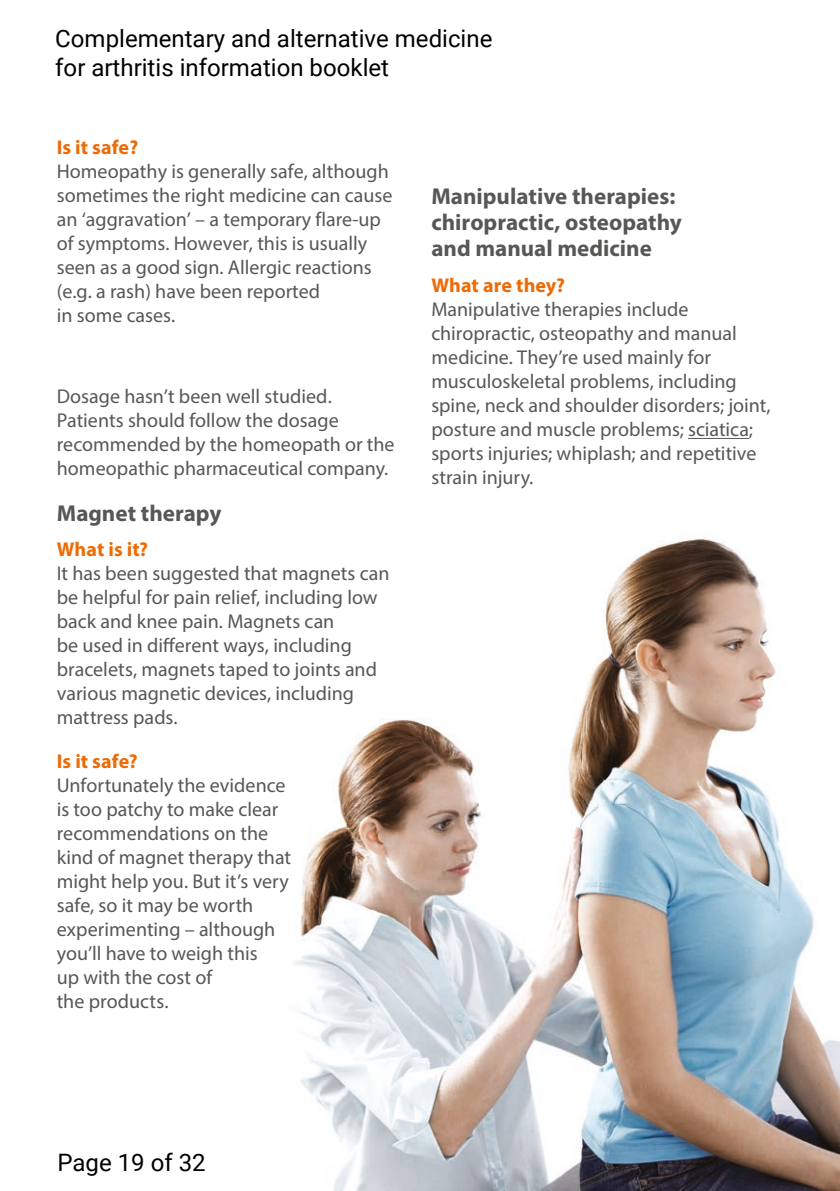
<style>
.page{position:relative;width:840px;height:1191px;background:#fff}
.page>*{position:absolute;margin:0;border:0;box-sizing:border-box;transform-origin:0 0}
.t1{font:24px/28.8px "Roboto";color:#000}
.t2{font:700 23px/26px "Myriad Pro";color:#575756}
.t3{font:20px/24px "Myriad Pro";color:#575756}
.t4{font:700 20px "Myriad Pro";letter-spacing:.005em;color:#ed6b06}
</style>
<div class="page">
<img style="left:294px;top:539px;width:545px;height:652px">
<svg style="left:688px;top:437px;width:61px;height:2px"></svg>
<p class="t1" style="left:55px;top:23px;width:438px">Complementary and alternative medicine for arthritis information booklet</p>
<p class="t4" style="left:57px;top:134px;width:83px">Is it safe?</p>
<p class="t3" style="left:57px;top:159px;width:337px">Homeopathy is generally safe, although sometimes the right medicine can cause an ‘aggravation’ – a temporary flare-up of symptoms. However, this is usually seen as a good sign. Allergic reactions (e.g. a rash) have been reported<br>in some cases.</p>
<p class="t3" style="left:57px;top:384px;width:339px">Dosage hasn’t been well studied.<br>Patients should follow the dosage recommended by the homeopath or the homeopathic pharmaceutical company.</p>
<p class="t2" style="left:57px;top:499px;width:166px">Magnet therapy</p>
<p class="t4" style="left:57px;top:536px;width:93px">What is it?</p>
<p class="t3" style="left:57px;top:561px;width:334px">It has been suggested that magnets can be helpful for pain relief, including low back and knee pain. Magnets can<br>be used in different ways, including bracelets, magnets taped to joints and various magnetic devices, including mattress pads.</p>
<p class="t4" style="left:57px;top:748px;width:82px">Is it safe?</p>
<p class="t3" style="left:57px;top:773px;width:236px">Unfortunately the evidence is too patchy to make clear recommendations on the kind of magnet therapy that might help you. But it’s very safe, so it may be worth experimenting – although you’ll have to weigh this<br>up with the cost of<br>the products.</p>
<p class="t2" style="left:431px;top:183px;width:252px">Manipulative therapies: chiropractic, osteopathy and manual medicine</p>
<p class="t4" style="left:431px;top:272px;width:135px">What are they?</p>
<p class="t3" style="left:431px;top:297px;width:341px">Manipulative therapies include chiropractic, osteopathy and manual medicine. They’re used mainly for musculoskeletal problems, including spine, neck and shoulder disorders; joint, posture and muscle problems; sciatica; sports injuries; whiplash; and repetitive strain injury.</p>
<p class="t1" style="left:57px;top:1146px;width:150px">Page 19 of 32</p>
</div>
